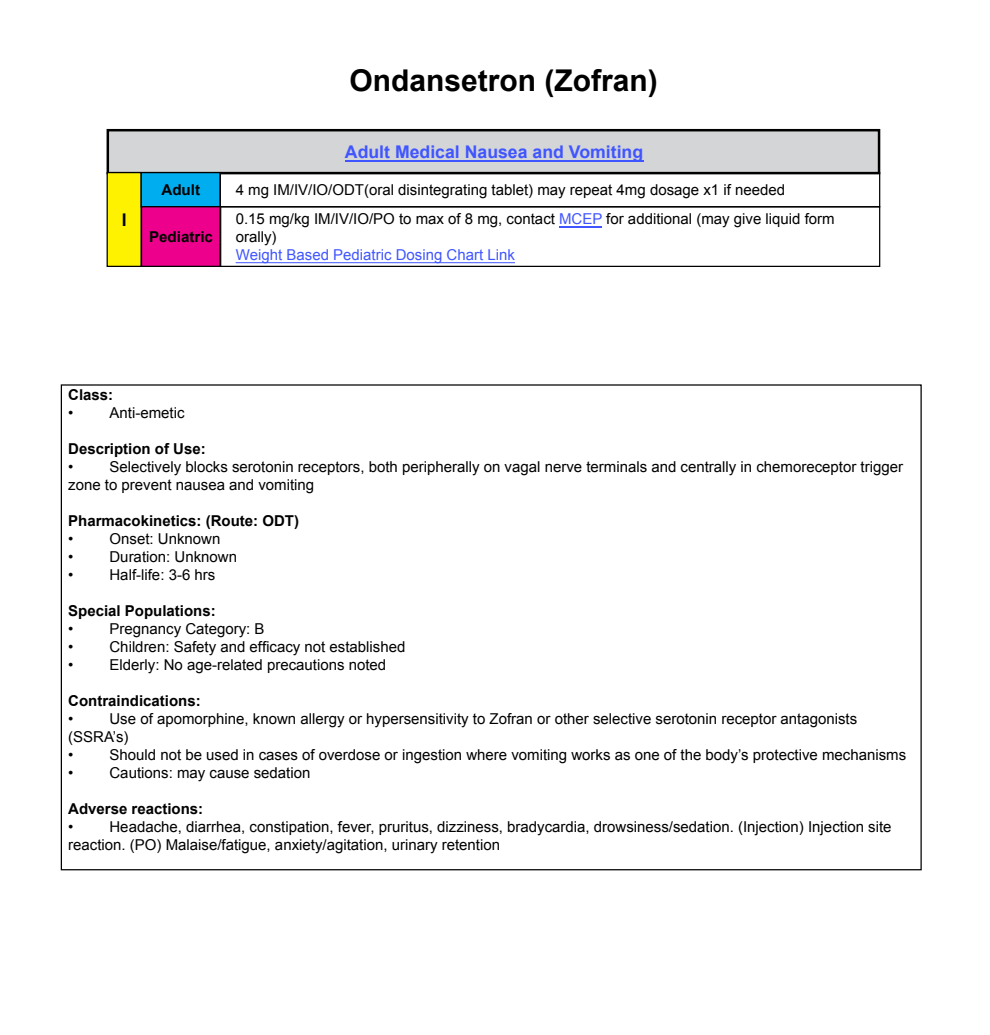
<style>
.page{position:relative;width:990px;height:1035px;background:#fff}
.page>*{position:absolute;margin:0;border:0;box-sizing:border-box;transform-origin:0 0}
.t1{font:700 30px "Arial";color:#000}
.t2{font:700 17.5px "Arial";color:#4055ff}
.t3{font:700 17.5px "Arial";color:#000}
.t4{font:15px/18px "Arial";color:#000}
.t5{font:700 15px "Arial";color:#000}
.t6{font:15px "Arial";color:#4055ff}
.s1{color:#4055ff}
</style>
<div class="page">
<div style="left:108px;top:130px;width:771px;height:43px;background:#d3d5d6"></div>
<hr style="left:345px;top:161px;width:298px;height:1px;background:#4055ff">
<div style="left:107px;top:129px;width:773px;height:45px;border:2px solid #000"></div>
<div style="left:107px;top:173px;width:34px;height:93px;background:#fff200"></div>
<div style="left:107px;top:172px;width:35px;height:95px;border:1px solid #000"></div>
<div style="left:141px;top:173px;width:79px;height:34px;background:#00aeef"></div>
<div style="left:141px;top:172px;width:80px;height:35px;border:1px solid #000"></div>
<div style="left:219px;top:172px;width:661px;height:35px;border:1px solid #000"></div>
<div style="left:141px;top:207px;width:80px;height:59px;background:#ec008c"></div>
<div style="left:141px;top:206px;width:80px;height:61px;border:1px solid #000"></div>
<hr style="left:236px;top:262px;width:279px;height:1px;background:#4055ff">
<hr style="left:559px;top:226px;width:43px;height:1px;background:#4055ff">
<div style="left:219px;top:206px;width:661px;height:61px;border:1px solid #000"></div>
<h1 class="t1" style="left:349px;top:61px;width:310px">Ondansetron (Zofran)</h1>
<p class="t3" style="left:122px;top:208px;width:6px">I</p>
<p class="t2" style="left:345px;top:140px;width:300px">Adult Medical Nausea and Vomiting</p>
<p class="t5" style="left:161px;top:180px;width:40px">Adult</p>
<p class="t4" style="left:236px;top:181px;width:551px">4 mg IM/IV/IO/ODT(oral disintegrating tablet) may repeat 4mg dosage x1 if needed</p>
<p class="t5" style="left:149px;top:227px;width:65px">Pediatric</p>
<p class="t4" style="left:236px;top:210px;width:601px">0.15 mg/kg IM/IV/IO/PO to max of 8 mg, contact <span class="s1">MCEP</span> for additional (may give liquid form orally)</p>
<p class="t6" style="left:236px;top:245px;width:281px">Weight Based Pediatric Dosing Chart Link</p>
<p class="t5" style="left:68px;top:385px;width:47px">Class:</p>
<p class="t4" style="left:68px;top:404px;width:7px">•</p>
<p class="t4" style="left:109px;top:404px;width:77px">Anti-emetic</p>
<p class="t5" style="left:68px;top:439px;width:139px">Description of Use:</p>
<p class="t4" style="left:68px;top:458px;width:7px">•</p>
<p class="t4" style="left:68px;top:458px;width:836px;text-indent:41px">Selectively blocks serotonin receptors, both peripherally on vagal nerve terminals and centrally in chemoreceptor trigger zone to prevent nausea and vomiting</p>
<p class="t5" style="left:68px;top:511px;width:232px">Pharmacokinetics: (Route: ODT)</p>
<p class="t4" style="left:68px;top:530px;width:7px">•</p>
<p class="t4" style="left:109px;top:530px;width:112px">Onset: Unknown</p>
<p class="t4" style="left:68px;top:548px;width:7px">•</p>
<p class="t4" style="left:109px;top:548px;width:129px">Duration: Unknown</p>
<p class="t4" style="left:68px;top:566px;width:7px">•</p>
<p class="t4" style="left:109px;top:566px;width:107px">Half-life: 3-6 hrs</p>
<p class="t5" style="left:68px;top:601px;width:149px">Special Populations:</p>
<p class="t4" style="left:68px;top:620px;width:7px">•</p>
<p class="t4" style="left:109px;top:620px;width:157px">Pregnancy Category: B</p>
<p class="t4" style="left:68px;top:638px;width:7px">•</p>
<p class="t4" style="left:109px;top:638px;width:297px">Children: Safety and efficacy not established</p>
<p class="t4" style="left:68px;top:656px;width:7px">•</p>
<p class="t4" style="left:109px;top:656px;width:278px">Elderly: No age-related precautions noted</p>
<p class="t5" style="left:68px;top:691px;width:134px">Contraindications:</p>
<p class="t4" style="left:68px;top:710px;width:7px">•</p>
<p class="t4" style="left:68px;top:710px;width:791px;text-indent:41px">Use of apomorphine, known allergy or hypersensitivity to Zofran or other selective serotonin receptor antagonists (SSRA’s)<br>•</p>
<p class="t4" style="left:109px;top:746px;width:798px">Should not be used in cases of overdose or ingestion where vomiting works as one of the body’s protective mechanisms</p>
<p class="t4" style="left:68px;top:764px;width:7px">•</p>
<p class="t4" style="left:109px;top:764px;width:202px">Cautions: may cause sedation</p>
<p class="t5" style="left:68px;top:799px;width:137px">Adverse reactions:</p>
<p class="t4" style="left:68px;top:818px;width:7px">•</p>
<p class="t4" style="left:68px;top:818px;width:825px;text-indent:41px">Headache, diarrhea, constipation, fever, pruritus, dizziness, bradycardia, drowsiness/sedation. (Injection) Injection site reaction. (PO) Malaise/fatigue, anxiety/agitation, urinary retention</p>
</div>
